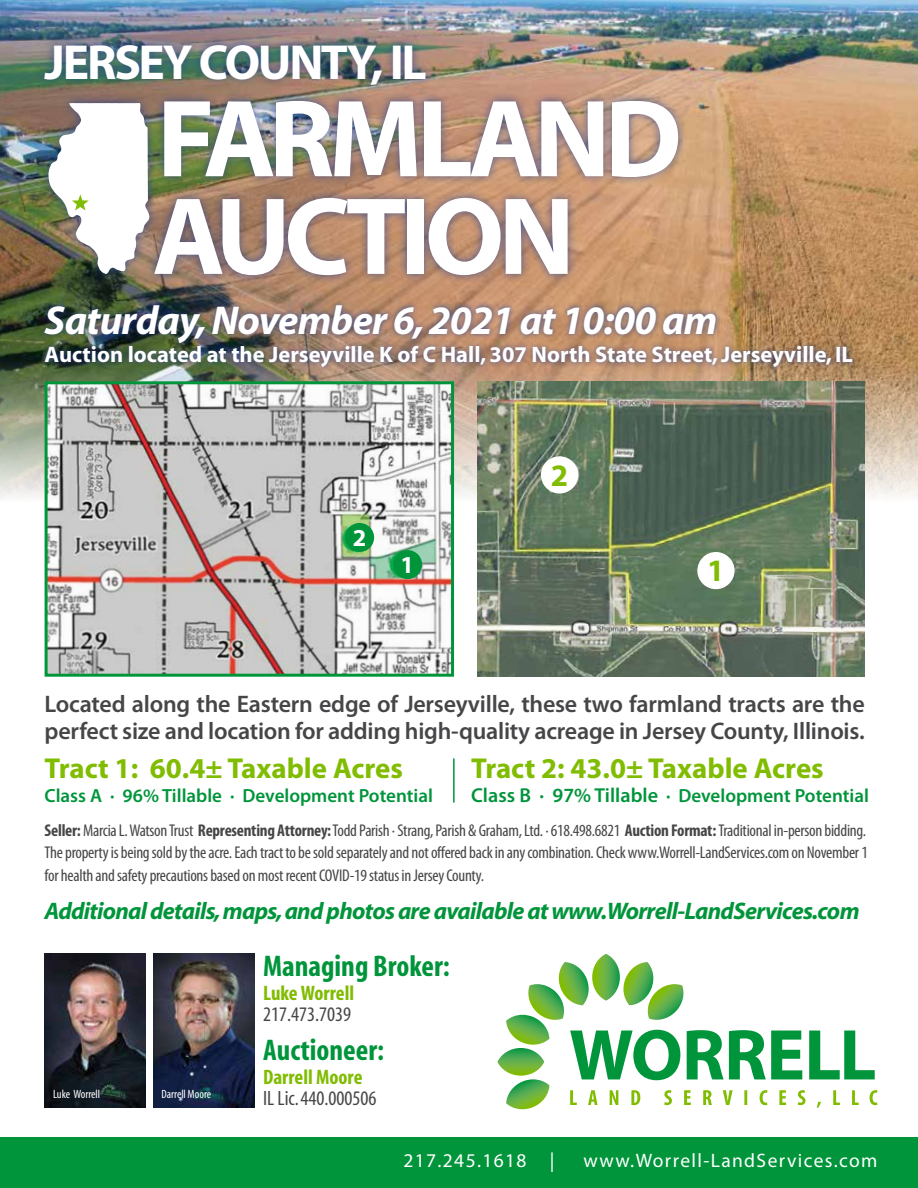
<style>
.page{position:relative;width:918px;height:1188px;background:#fff}
.page>*{position:absolute;margin:0;border:0;box-sizing:border-box;transform-origin:0 0}
.t1{font:700 111px/97.6px "Myriad";letter-spacing:-.055em;color:#fff}
.t2{font:700 49.5px "Myriad";letter-spacing:-.045em;color:#fff}
.t3{font:italic 700 40.5px "Myriad";letter-spacing:-.02em;color:#fff}
.t4{font:700 31.35px "Myriad";color:#80bc00}
.t5{font:700 condensed 30px "Myriad";color:#00953b}
.t6{font:700 28.8px "Myriad Pro";color:#80bc00}
.t7{font:700 24.45px "Myriad";color:#fff}
.t8{font:600 24px/27px "Myriad Pro";letter-spacing:-.01em;color:#464547}
.t9{font:italic 700 24px "Myriad";letter-spacing:-.03em;color:#00953b}
.t10{font:700 22.5px "Myriad";color:#fff}
.t11{font:700 condensed 21px "Myriad";color:#80bc00}
.t12{font:condensed 20.7px "Myriad";color:#464547}
.t13{font:19.5px "Myriad Pro";letter-spacing:.07em;color:#fff}
.t14{font:600 19.05px "Myriad Pro";color:#00953b}
.t15{font:condensed 17.1px/22.5px "Myriad Pro";letter-spacing:-.015em;color:#464547;text-align:justify}
.t16{font:condensed 12px "Myriad";color:#fff}
.s1{font-size:20.25px}
.s2{font-weight:700}
</style>
<div class="page">
<img style="left:0;top:0;width:918px;height:502px">
<div style="left:35px;top:35px;width:653px;height:250px;background:#25408f;opacity:.75"></div>
<svg style="left:72px;top:194px;width:17px;height:17px"></svg>
<div style="left:39px;top:300px;width:819px;height:73px;background:#25408f;opacity:.75"></div>
<div style="left:0;top:1137px;width:918px;height:51px;background:#00953b"></div>
<svg style="left:497px;top:954px;width:381px;height:156px"></svg>
<img style="left:477px;top:381px;width:388px;height:296px">
<img style="left:49px;top:385px;width:401px;height:288px">
<div style="left:45px;top:381px;width:409px;height:296px;border:3px solid #00953b"></div>
<div style="left:697px;top:552px;width:38px;height:37px;background:#fff;border-radius:50%"></div>
<div style="left:541px;top:456px;width:37px;height:38px;background:#fff;border-radius:50%"></div>
<div style="left:345px;top:523px;width:29px;height:29px;background:#00953b;border-radius:50%"></div>
<div style="left:393px;top:550px;width:29px;height:29px;background:#00953b;border-radius:50%"></div>
<hr style="left:453px;top:758px;width:2px;height:45px;background:#00953b">
<img style="left:45px;top:954px;width:101px;height:153px">
<img style="left:153px;top:954px;width:101px;height:153px">
<h2 class="t2" style="left:45px;top:36px;width:384px">JERSEY COUNTY, IL</h2>
<h1 class="t1" style="left:152px;top:94px;width:531px">FARMLAND<br>AUCTION</h1>
<h3 class="t3" style="left:45px;top:299px;width:674px">Saturday, November 6, 2021 at 10:00 am</h3>
<h3 class="t10" style="left:45px;top:343px;width:810px">Auction located at the Jerseyville K of C Hall, 307 North State Street, Jerseyville, IL</h3>
<h3 class="t7" style="left:353px;top:525px;width:15px">2</h3>
<h3 class="t7" style="left:401px;top:552px;width:15px">1</h3>
<h3 class="t4" style="left:551px;top:459px;width:19px">2</h3>
<h3 class="t4" style="left:707px;top:555px;width:19px">1</h3>
<h3 class="t8" style="left:45px;top:690px;width:822px">Located along the Eastern edge of Jerseyville, these two farmland tracts are the perfect size and location for adding high-quality acreage in Jersey County, Illinois.</h3>
<h3 class="t6" style="left:45px;top:749px;width:360px">Tract 1: 60.4± Taxable Acres</h3>
<p class="t14" style="left:45px;top:783px;width:390px">Class A · 96% Tillable · Development Potential</p>
<h3 class="t6" style="left:471px;top:749px;width:354px">Tract 2: 43.0± Taxable Acres</h3>
<p class="t14" style="left:471px;top:783px;width:399px"><span class="s1">Class B · 97% Tillable</span> · Development Potential</p>
<p class="t15" style="left:45px;top:818px;width:825px"><span class="s2">Seller:</span> Marcia L. Watson Trust <span class="s2">Representing Attorney:</span> Todd Parish · Strang, Parish &amp; Graham, Ltd. · 618.498.6821 <span class="s2">Auction Format:</span> Traditional in-person bidding.<br>The property is being sold by the acre. Each tract to be sold separately and not offered back in any combination. Check www.Worrell-LandServices.com on November 1 for health and safety precautions based on most recent COVID-19 status in Jersey County.</p>
<h3 class="t9" style="left:45px;top:898px;width:817px">Additional details, maps, and photos are available at www.Worrell-LandServices.com</h3>
<p class="t16" style="left:53px;top:1088px;width:49px">Luke Worrell</p>
<p class="t16" style="left:162px;top:1088px;width:51px">Darrell Moore</p>
<h3 class="t5" style="left:263px;top:951px;width:188px">Managing Broker:</h3>
<p class="t11" style="left:263px;top:983px;width:93px">Luke Worrell</p>
<p class="t12" style="left:263px;top:1004px;width:89px">217.473.7039</p>
<h3 class="t5" style="left:263px;top:1035px;width:123px">Auctioneer:</h3>
<p class="t11" style="left:263px;top:1067px;width:101px">Darrell Moore</p>
<p class="t12" style="left:263px;top:1088px;width:115px">IL Lic. 440.000506</p>
<p class="t13" style="left:403px;top:1148px;width:153px">217.245.1618 |</p>
<p class="t13" style="left:583px;top:1148px;width:296px">www.Worrell-LandServices.com</p>
</div>
